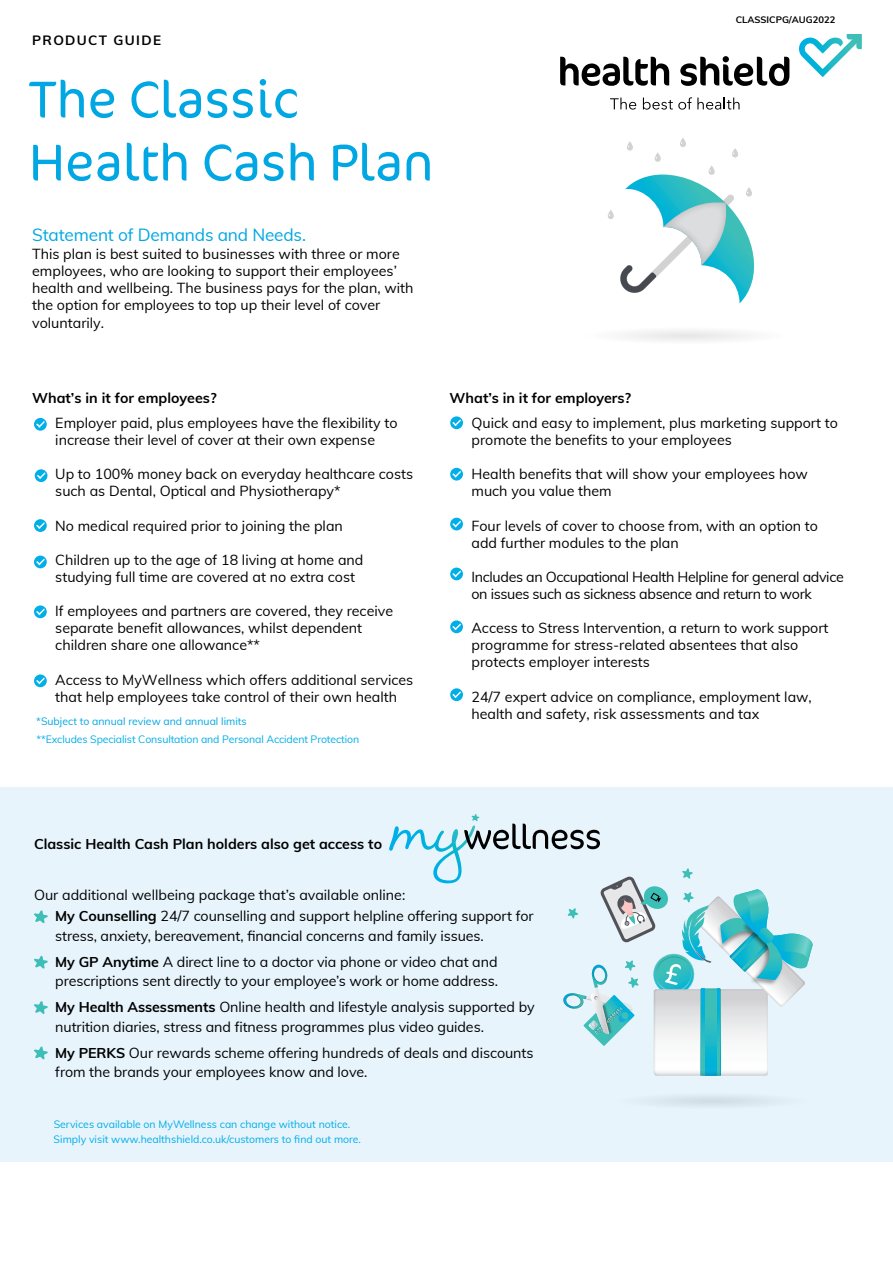
<style>
.page{position:relative;width:893px;height:1263px;background:#fff}
.page>*{position:absolute;margin:0;border:0;box-sizing:border-box;transform-origin:0 0}
.t1{font:300 52.5px/63px "Cocon OT";color:#00a7e2}
.t2{font:17.25px "Muli";letter-spacing:-.01em;color:#00a7e2}
.t3{font:14.25px/17.1px "Muli";letter-spacing:-.005em;color:#000}
.t4{font:14.25px/17.1px "Muli";color:#000}
.t5{font:14.25px/17.1px "Muli";color:#000001}
.t6{font:700 14.25px "Muli";color:#000}
.t7{font:14.25px "Muli";letter-spacing:-.025em;color:#000}
.t8{font:14.25px "Muli";letter-spacing:-.025em;color:#000}
.t9{font:700 14.25px "Muli";color:#000001}
.t10{font:700 13.5px "Muli";letter-spacing:.1em;color:#000}
.t11{font:10.5px/15px "Muli";color:#00aee8}
.t12{font:10.5px "Muli";color:#00a7e4}
.t13{font:700 9.45px "Muli";color:#000}
.s1{font-style:inherit}
.s2{font-weight:700}
</style>
<div class="page">
<svg style="left:680px;top:56px;width:109px;height:30px"></svg>
<svg style="left:560px;top:57px;width:109px;height:29px"></svg>
<svg style="left:799px;top:34px;width:63px;height:43px"></svg>
<svg style="left:610px;top:98px;width:26px;height:12px"></svg>
<svg style="left:643px;top:97px;width:96px;height:13px"></svg>
<svg style="left:732px;top:148px;width:6px;height:10px"></svg>
<svg style="left:627px;top:141px;width:6px;height:10px"></svg>
<svg style="left:709px;top:165px;width:6px;height:10px"></svg>
<svg style="left:655px;top:152px;width:6px;height:10px"></svg>
<div style="left:680px;top:138px;width:6px;height:9px;background:#d2d2d3;border-radius:3px"></div>
<svg style="left:609px;top:170px;width:146px;height:133px"></svg>
<svg style="left:626px;top:330px;width:121px;height:11px"></svg>
<svg style="left:34px;top:418px;width:13px;height:13px"></svg>
<svg style="left:36px;top:421px;width:9px;height:7px"></svg>
<svg style="left:35px;top:469px;width:12px;height:13px"></svg>
<svg style="left:37px;top:472px;width:8px;height:7px"></svg>
<svg style="left:34px;top:519px;width:13px;height:13px"></svg>
<svg style="left:36px;top:522px;width:9px;height:7px"></svg>
<svg style="left:34px;top:556px;width:13px;height:12px"></svg>
<svg style="left:36px;top:559px;width:9px;height:6px"></svg>
<svg style="left:34px;top:605px;width:13px;height:13px"></svg>
<svg style="left:36px;top:608px;width:9px;height:7px"></svg>
<svg style="left:450px;top:416px;width:13px;height:13px"></svg>
<svg style="left:452px;top:419px;width:9px;height:7px"></svg>
<svg style="left:450px;top:468px;width:13px;height:13px"></svg>
<svg style="left:452px;top:471px;width:9px;height:6px"></svg>
<svg style="left:450px;top:518px;width:13px;height:12px"></svg>
<svg style="left:452px;top:521px;width:9px;height:6px"></svg>
<svg style="left:450px;top:568px;width:13px;height:12px"></svg>
<svg style="left:452px;top:571px;width:9px;height:6px"></svg>
<svg style="left:450px;top:620px;width:13px;height:13px"></svg>
<svg style="left:452px;top:623px;width:9px;height:7px"></svg>
<svg style="left:450px;top:688px;width:13px;height:13px"></svg>
<svg style="left:452px;top:691px;width:9px;height:7px"></svg>
<div style="left:0;top:787px;width:893px;height:375px;background:#e7f4fc"></div>
<svg style="left:654px;top:1096px;width:116px;height:10px"></svg>
<svg style="left:34px;top:910px;width:14px;height:13px"></svg>
<svg style="left:34px;top:955px;width:14px;height:14px"></svg>
<svg style="left:34px;top:1001px;width:14px;height:13px"></svg>
<svg style="left:34px;top:1046px;width:14px;height:14px"></svg>
<svg style="left:389px;top:814px;width:424px;height:262px"></svg>
<svg style="left:34px;top:674px;width:13px;height:13px"></svg>
<svg style="left:36px;top:677px;width:9px;height:7px"></svg>
<p class="t10" style="left:32px;top:30px;width:130px">PRODUCT GUIDE</p>
<h1 class="t1" style="left:29px;top:69px;width:406px">The Classic<br>Health Cash Plan</h1>
<p class="t2" style="left:32px;top:223px;width:275px">Statement of Demands and Needs.</p>
<p class="t5" style="left:32px;top:245px;width:383px">This plan is best suited to businesses with three or more employees, who are looking to support their employees’ health and wellbeing. The business pays for the plan, with the option for employees to top up their level of cover voluntarily.</p>
<p class="t13" style="left:736px;top:13px;width:101px">CLASSICPG/<span class="s1">AUG</span>202<span class="s1">2</span></p>
<p class="t6" style="left:32px;top:388px;width:186px">What’s in it for employees?</p>
<p class="t3" style="left:55px;top:414px;width:344px">Employer paid, plus employees have the flexibility to increase their level of cover at their own expense</p>
<p class="t3" style="left:55px;top:465px;width:359px">Up to 100% money back on everyday healthcare costs</p>
<p class="t4" style="left:55px;top:482px;width:287px">such as Dental, Optical and Physiotherapy*</p>
<p class="t4" style="left:55px;top:516px;width:289px">No medical required prior to joining the plan</p>
<p class="t4" style="left:55px;top:550px;width:310px">Children up to the age of 18 living at home and studying full time are covered at no extra cost</p>
<p class="t4" style="left:55px;top:602px;width:339px">If employees and partners are covered, they receive</p>
<p class="t3" style="left:55px;top:619px;width:308px">separate benefit allowances, whilst dependent children <span class="s1">share one allowance**</span></p>
<p class="t4" style="left:55px;top:670px;width:360px">Access to MyWellness which offers additional services</p>
<p class="t3" style="left:55px;top:687px;width:343px">that help employees take control of their own health</p>
<p class="t12" style="left:36px;top:714px;width:212px">*Subject to annual review and annual limits</p>
<p class="t11" style="left:36px;top:731px;width:324px"><span class="s1">**</span>Excludes Sp<span class="s1">ecialist Consu</span>ltation and Personal Accident Protection</p>
<p class="t9" style="left:450px;top:388px;width:183px">What’s in it for employers?</p>
<p class="t3" style="left:471px;top:414px;width:368px">Quick and easy to implement, plus marketing support to promote the benefits to your employees</p>
<p class="t3" style="left:471px;top:465px;width:338px">Health benefits that will show your employees how</p>
<p class="t4" style="left:471px;top:482px;width:142px">much you value them</p>
<p class="t4" style="left:471px;top:516px;width:348px">Four levels of cover to choose from, with an option to add further modules to the plan</p>
<p class="t7" style="left:471px;top:566px;width:374px">Includes an Occupational Health Helpline for general advice</p>
<p class="t8" style="left:471px;top:583px;width:342px">on issues such as sickness absence and return to work</p>
<p class="t3" style="left:471px;top:619px;width:359px">Access to Stress Intervention, a return to work support programme for stress-related absentees that also</p>
<p class="t4" style="left:471px;top:653px;width:180px">protects employer interests</p>
<p class="t4" style="left:471px;top:687px;width:342px">24/7 expert advice on compliance, employment law, health and safety, risk assessments and tax</p>
<p class="t6" style="left:34px;top:833px;width:350px">Classic Health Cash Plan holders also get access to</p>
<p class="t4" style="left:34px;top:886px;width:373px">Our additional wellbeing package that’s available online:</p>
<p class="t3" style="left:55px;top:906px;width:480px;line-height:19.5px"><span class="s2">My Counselling</span> 24/7 counselling and support helpline offering support for stress, anxiety, bereavement, financial concerns and family issues.</p>
<p class="t3" style="left:55px;top:951px;width:444px;line-height:19.5px"><span class="s2">My GP Anytime</span> A direct line to a doctor via phone or video chat and prescriptions sent directly to your employee’s work or home address.</p>
<p class="t3" style="left:55px;top:996px;width:481px;line-height:19.5px"><span class="s2">My Health Assessments</span> Online health and lifestyle analysis supported by nutrition diaries, stress and fitness programmes plus video guides.</p>
<p class="t3" style="left:55px;top:1042px;width:480px;line-height:19.5px"><span class="s2">My PERKS</span> Our rewards scheme offering hundreds of deals and discounts from the brands your employees know and love.</p>
<p class="t11" style="left:54px;top:1116px;width:309px">Services available on MyWellness can change without notice.<br>Simply visit www.healthshield.co.uk/customers to find out more.</p>
</div>
